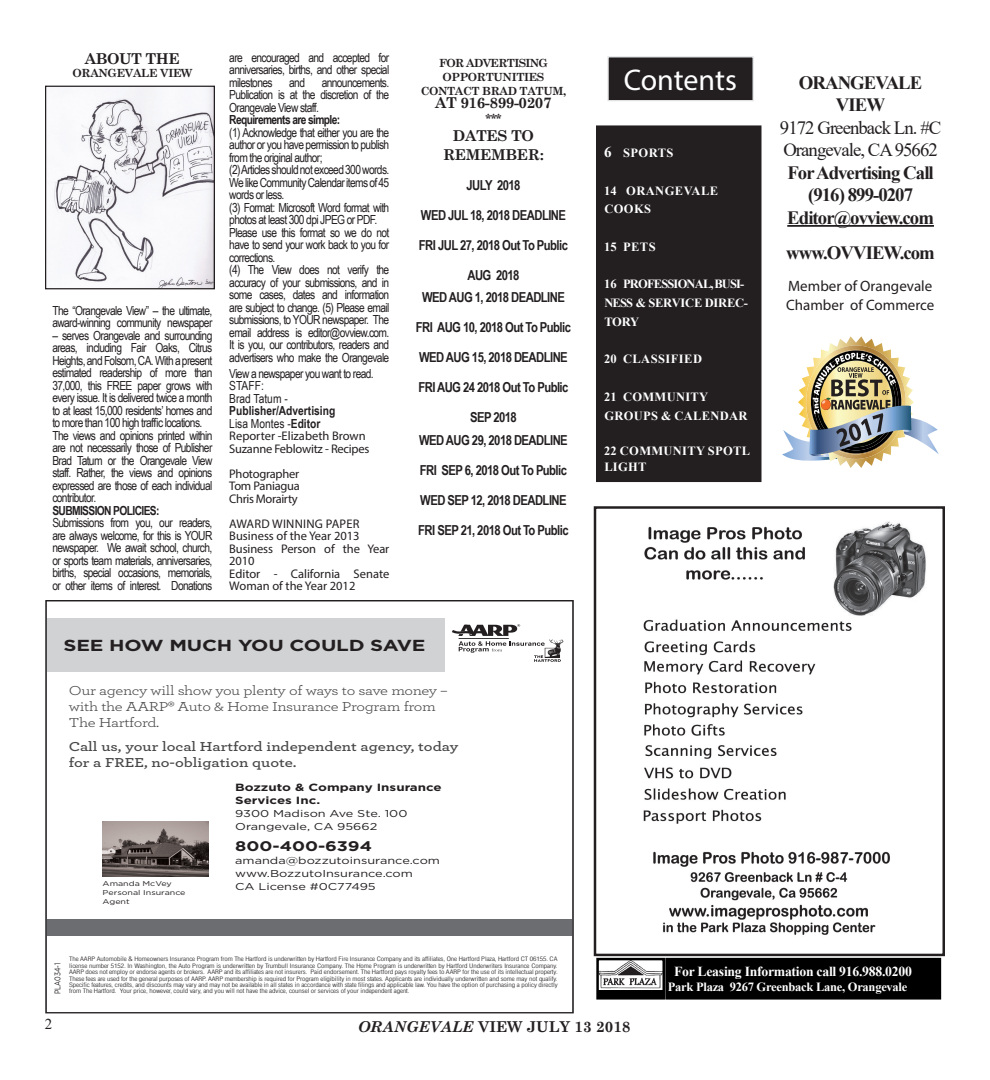
<style>
.page{position:relative;width:990px;height:1080px;background:#fff}
.page>*{position:absolute;margin:0;border:0;box-sizing:border-box;transform-origin:0 0}
.t1{font:30px "Myriad Pro";letter-spacing:-.005em;color:#fff}
.t2{font:700 18.75px/22.5px "Times New Roman";letter-spacing:-.05em;color:#231f20;text-align:center}
.t3{font:18.75px/22.5px "Times New Roman";letter-spacing:-.05em;color:#231f20}
.t4{font:700 15.88px "Gotham";letter-spacing:-.01em;color:#231f20;scale:1.28 1}
.t5{font:700 15px/18.8px "Century Schoolbook";letter-spacing:-.025em;color:#231f20;text-align:center}
.t6{font:15px/18.8px "Myriad Pro";color:#231f20}
.t7{font:700 15px "Century Schoolbook";color:#231f20}
.t8{font:15px "Times New Roman";color:#231f20}
.t9{font:700 14px "Gotham";color:#231f20;scale:1.28 1}
.t10{font:700 13.75px/30px "Arial Narrow";letter-spacing:-.04em;color:#231f20;text-align:center}
.t11{font:700 13.75px "Times New Roman";letter-spacing:-.02em;color:#fff}
.t12{font:13.62px/15.9px "Archer";letter-spacing:-.02em;color:#474847;scale:1.22 1}
.t13{font:600 13.62px/15.9px "Archer";color:#474847;scale:1.22 1}
.t14{font:12.5px/12.5px "Arial Narrow";letter-spacing:-.05em;color:#231f20}
.t15{font:12.5px/12.5px "Myriad Pro";letter-spacing:-.01em;color:#231f20}
.t16{font:700 12.5px/18.8px "Times New Roman";letter-spacing:.025em;color:#fff}
.t17{font:700 12.5px/18.8px "Times New Roman";letter-spacing:-.065em;color:#fff}
.t18{font:700 12.5px "Arial Narrow";letter-spacing:-.05em;color:#231f20}
.t19{font:700 12.5px/12.5px "Arial Narrow";color:#231f20}
.t20{font:700 12.5px "Times New Roman";letter-spacing:-.02em;color:#fff}
.t21{font:700 12.5px/18.8px "Times New Roman";letter-spacing:.035em;color:#fff}
.t22{font:700 12.5px "Times New Roman";color:#fff}
.t23{font:700 11.25px/13.8px "Century Schoolbook";letter-spacing:-.03em;color:#231f20;text-align:center}
.t24{font:700 10.5px/13px "Gotham";color:#231f20;scale:1.28 1}
.t25{font:10px/13px "Gotham";color:#231f20;scale:1.28 1}
.t26{font:8.25px "Gotham";color:#231f20;scale:.78 1}
.t27{font:7px/9px "Gotham";color:#231f20;scale:1.28 1}
.t28{font:300 condensed 6px/6.5px "Helvetica LT Std";letter-spacing:-.01em;color:#231f20;text-align:justify;scale:1.28 1}
.s1{font-weight:400}
.s2{font-size:15px}
.s3{font-style:italic}
</style>
<div class="page">
<div style="left:597px;top:127px;width:163px;height:354px;background:#231f20"></div>
<div style="left:596px;top:125px;width:165px;height:357px;border:2px solid #231f20"></div>
<div style="left:608px;top:57px;width:145px;height:44px;background:#231f20"></div>
<div style="left:608px;top:56px;width:146px;height:45px;border:1px solid #e0e1e3"></div>
<hr style="left:787px;top:225px;width:147px;height:2px;background:#231f20">
<img style="left:643px;top:521px;width:283px;height:414px">
<div style="left:594px;top:506px;width:351px;height:450px;border:2px solid #231f20"></div>
<div style="left:667px;top:959px;width:273px;height:39px;background:#000"></div>
<div style="left:665px;top:958px;width:276px;height:42px;border:2px solid #000"></div>
<div style="left:598px;top:959px;width:66px;height:39px;background:#000"></div>
<img style="left:599px;top:961px;width:63px;height:28px">
<div style="left:596px;top:958px;width:69px;height:42px;border:2px solid #000"></div>
<img style="left:54px;top:88px;width:159px;height:199px">
<div style="left:45px;top:86px;width:170px;height:203px;border:1px solid #231f20"></div>
<div style="left:47px;top:619px;width:398px;height:53px;background:#d1d2d4"></div>
<div style="left:46px;top:920px;width:526px;height:16px;background:#6c6d70"></div>
<svg style="left:452px;top:624px;width:112px;height:38px"></svg>
<svg style="left:102px;top:821px;width:106px;height:1px"></svg>
<img style="left:102px;top:822px;width:106px;height:55px">
<img style="left:782px;top:336px;width:157px;height:132px">
<p class="t5" style="left:85px;top:48px;width:96px">ABOUT THE</p>
<p class="t23" style="left:73px;top:66px;width:121px">ORANGEVALE VIEW</p>
<p class="t14" style="left:52px;top:304px;width:162px">The “Orangevale View” – the ultimate, award-winning community newspaper</p>
<p class="t14" style="left:52px;top:329px;width:162px">– serves Orangevale and surrounding areas, including Fair Oaks, Citrus Heights, and Folsom, CA. With a present estimated readership of more than 37,000, this FREE paper grows with every issue. It is delivered twice a month to at least 15,000 residents’ homes and to more than 100 high traffic locations.<br>The views and opinions printed within are not necessarily those of Publisher Brad Tatum or the Orangevale View staff. Rather, the views and opinions expressed are those of each individual contributor.</p>
<p class="t18" style="left:52px;top:501px;width:109px">SUBMISSION POLICIES:</p>
<p class="t14" style="left:52px;top:516px;width:162px;text-align:justify">Submissions from you, our readers, are always welcome, for this is YOUR newspaper. We await school, church, or sports team materials, anniversaries, births, special occasions, memorials, or other items of interest. Donations</p>
<p class="t14" style="left:229px;top:50px;width:162px;text-align:justify">are encouraged and accepted for anniversaries, births, and other special milestones</p>
<p class="t14" style="left:289px;top:75px;width:17px">and</p>
<p class="t14" style="left:229px;top:75px;width:162px;text-align:justify;text-indent:92px">announcements.<br>Publication is at the discretion of the Orangevale View staff.</p>
<p class="t18" style="left:229px;top:110px;width:112px">REQUIREMENTS ARE SIMPLE:</p>
<p class="t14" style="left:229px;top:125px;width:162px">(1) Acknowledge that either you are the author or you have permission to publish from the original author;<br>(2) Articles should not exceed 300 words.<br>We like Community Calendar items of 45 words or less.<br>(3) Format: Microsoft Word format with photos at least 300 dpi JPEG or PDF.<br>Please use this format so we do not have to send your work back to you for corrections.<br>(4) The View does not verify the accuracy of your submissions, and in some cases, dates and information are subject to change. (5) Please email submissions, to YOUR newspaper. The email address is editor@ovview.com.<br>It is you, our contributors, readers and advertisers who make the Orangevale</p>
<p class="t14" style="left:229px;top:367px;width:146px">View a newspaper you want to read.<br>STAFF:<br>Brad Tatum -</p>
<p class="t19" style="left:229px;top:404px;width:107px">PUBLISHER/ADVERTISING<br><span class="s1">Lisa Montes -</span>EDITOR</p>
<p class="t15" style="left:229px;top:430px;width:142px">Reporter -Elizabeth Brown<br>Suzanne Feblowitz - Recipes</p>
<p class="t15" style="left:229px;top:467px;width:72px;text-align:justify">Photographer Tom Paniagua Chris Morairty</p>
<p class="t15" style="left:229px;top:517px;width:162px">AWARD WINNING PAPER<br>Business of the Year 2013<br>Business Person of the Year<br>2010<br>Editor - California Senate<br>Woman of the Year 2012</p>
<p class="t23" style="left:421px;top:56px;width:147px">FOR ADVERTISING<br>OPPORTUNITIES<br>CONTACT BRAD TATUM,</p>
<p class="t5" style="left:435px;top:93px;width:118px">AT 916-899-0207</p>
<p class="t23" style="left:485px;top:111px;width:18px">***</p>
<p class="t5" style="left:443px;top:125px;width:102px">DATES TO<br>REMEMBER:</p>
<p class="t10" style="left:419px;top:169px;width:151px">JULY 2018<br>WED JUL 18, 2018 DEADLINE<br>FRI JUL 27, 2018 OUT TO PUBLIC<br>AUG 2018</p>
<p class="t10" style="left:416px;top:282px;width:157px">WED AUG 1, 2018 DEADLINE<br>FRI AUG 10, 2018 OUT TO PUBLIC<br>WED AUG 15, 2018 DEADLINE<br>FRI AUG 24 2018 OUT TO PUBLIC<br>SEP 2018</p>
<p class="t10" style="left:418px;top:424px;width:152px;text-align:left">WED AUG 29, 2018 DEADLINE<br>FRI SEP 6, 2018 OUT TO PUBLIC<br>WED SEP 12, 2018 DEADLINE<br>FRI SEP 21, 2018 OUT TO PUBLIC</p>
<p class="t4" style="left:64px;top:635px;width:284px">SEE HOW MUCH YOU COULD SAVE</p>
<p class="t12" style="left:69px;top:682px;width:312px">Our agency will show you plenty of ways to save money – with the AARP® Auto &amp; Home Insurance Program from<br>The Hartford.</p>
<p class="t13" style="left:69px;top:738px;width:321px">Call us, your local Hartford independent agency, today for a FREE, no-obligation quote.</p>
<p class="t27" style="left:103px;top:879px;width:66px">Amanda McVey<br>Personal Insurance<br>Agent</p>
<p class="t24" style="left:235px;top:780px;width:163px">Bozzuto &amp; Company Insurance<br>Services Inc.</p>
<p class="t25" style="left:235px;top:806px;width:136px">9300 Madison Ave Ste. 100<br>Orangevale, CA 95662</p>
<p class="t9" style="left:235px;top:837px;width:108px">800-400-6394</p>
<p class="t25" style="left:235px;top:854px;width:162px">amanda@bozzutoinsurance.com www.BozzutoInsurance.com<br>CA License #0C77495</p>
<p class="t26" style="left:52px;top:994px;width:41px;rotate:-90deg">PLA034-1</p>
<p class="t28" style="left:69px;top:956px;width:383px">The AARP Automobile &amp; Homeowners Insurance Program from The Hartford is underwritten by Hartford Fire Insurance Company and its affiliates, One Hartford Plaza, Hartford CT 06155. CA license number 5152. In Washington, the Auto Program is underwritten by Trumbull Insurance Company. The Home Program is underwritten by Hartford Underwriters Insurance Company.<br>AARP does not employ or endorse agents or brokers. AARP and its affiliates are not insurers. Paid endorsement. The Hartford pays royalty fees to AARP for the use of its intellectual property.<br>These fees are used for the general purposes of AARP. AARP membership is required for Program eligibility in most states. Applicants are individually underwritten and some may not qualify.<br>Specific features, credits, and discounts may vary and may not be available in all states in accordance with state filings and applicable law. You have the option of purchasing a policy directly from The Hartford. Your price, however, could vary, and you will not have the advice, counsel or services of your independent agent.</p>
<h1 class="t1" style="left:624px;top:61px;width:115px">Contents</h1>
<h2 class="t2" style="left:799px;top:71px;width:125px">ORANGEVALE<br>VIEW</h2>
<h2 class="t3" style="left:780px;top:116px;width:163px">9172 Greenback Ln. #C<br>Orangevale, CA 95662</h2>
<h2 class="t2" style="left:787px;top:161px;width:148px">For Advertising Call (916) 899-0207<br>Editor@ovview.com</h2>
<h2 class="t2" style="left:786px;top:241px;width:150px">www.OVVIEW.com</h2>
<p class="t6" style="left:786px;top:277px;width:150px">Member of Orangevale<br>Chamber of Commerce</p>
<p class="t22" style="left:604px;top:144px;width:71px"><span class="s2">6</span> SPORTS</p>
<p class="t21" style="left:604px;top:181px;width:116px">14 ORANGEVALE<br>COOKS</p>
<p class="t22" style="left:604px;top:238px;width:53px">15 PETS</p>
<p class="t17" style="left:604px;top:274px;width:145px">16 PROFESSIONAL, BUSI-<br>NESS &amp; SERVICE DIREC-<br>TORY</p>
<p class="t21" style="left:604px;top:349px;width:99px">20 CLASSIFIED</p>
<p class="t16" style="left:604px;top:387px;width:145px">21 COMMUNITY<br>GROUPS &amp; CALENDAR</p>
<p class="t16" style="left:604px;top:442px;width:148px;line-height:16.2px">22 COMMUNITY SPOTL<br>LIGHT</p>
<p class="t11" style="left:674px;top:961px;width:239px">For Leasing Information call 916.988.0200</p>
<p class="t20" style="left:668px;top:978px;width:241px">Park Plaza 9267 Greenback Lane, Orangevale</p>
<p class="t8" style="left:45px;top:1014px;width:9px">2</p>
<p class="t7" style="left:358px;top:1015px;width:274px"><span class="s3">ORANGEVALE</span> VIEW JULY 13 2018</p>
</div>
